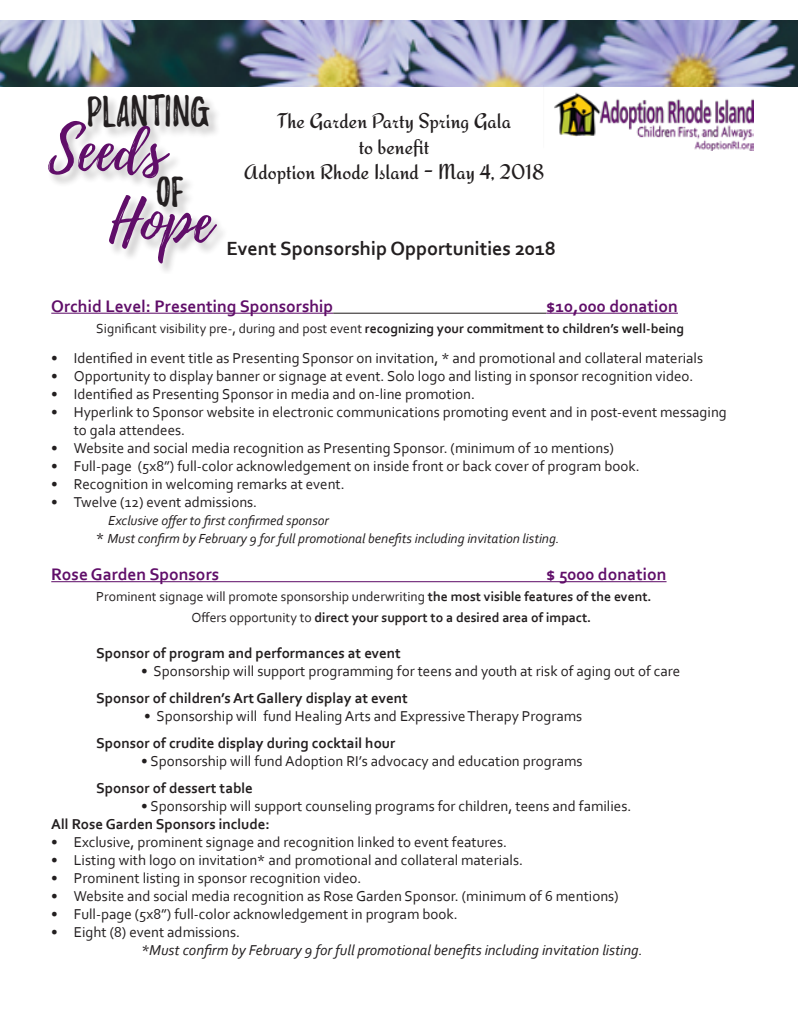
<style>
.page{position:relative;width:810px;height:1035px;background:#fff}
.page>*{position:absolute;margin:0;border:0;box-sizing:border-box;transform-origin:0 0}
.t1{font:59.75px "Playlist Script";color:#600e69}
.t2{font:38px "Playlist Caps";color:#231f20}
.t3{font:21.25px "Redressed";color:#231f20}
.t4{font:700 20px "Corbel";color:#231f20}
.t5{font:700 17.5px "Corbel";color:#600e69}
.t6{font:15px/18px "Corbel";color:#231f20}
.t7{font:700 15px "Corbel";color:#231f20}
.t8{font:italic 15px "Corbel";color:#231f20}
.t9{font:700 13.75px "Corbel";color:#231f20}
.t10{font:italic 13.75px "Corbel";color:#231f20}
.t11{font:13.75px "Corbel";color:#231f20}
.s1{font-weight:400}
.s2{font-style:normal;font-size:15px}
.s3{font-weight:700}
</style>
<div class="page">
<hr style="left:51px;top:313px;width:282px;height:1px;background:#600e69">
<hr style="left:333px;top:313px;width:213px;height:1px;background:#231f20">
<hr style="left:546px;top:313px;width:132px;height:1px;background:#600e69">
<hr style="left:51px;top:581px;width:616px;height:1px;background:#600e69">
<img style="left:0;top:20px;width:798px;height:67px">
<div style="left:46px;top:91px;width:182px;height:183px;background:#231f20;opacity:.22"></div>
<img style="left:543px;top:86px;width:211px;height:65px">
<p class="t2" style="left:86px;top:93px;width:125px">PLANTING</p>
<p class="t3" style="left:277px;top:104px;width:235px">The Garden Party Spring Gala</p>
<p class="t3" style="left:359px;top:129px;width:72px">to benefit</p>
<p class="t3" style="left:244px;top:155px;width:302px">Adoption Rhode Island - May 4, 2018</p>
<p class="t1" style="left:48px;top:107px;width:119px">Seeds</p>
<p class="t2" style="left:156px;top:175px;width:29px">OF</p>
<p class="t1" style="left:109px;top:179px;width:105px">Hope</p>
<p class="t4" style="left:226px;top:236px;width:331px">Event Sponsorship Opportunities 2018</p>
<p class="t5" style="left:51px;top:295px;width:283px">Orchid Level: Presenting Sponsorship</p>
<p class="t5" style="left:546px;top:295px;width:133px">$10,000 donation</p>
<p class="t9" style="left:96px;top:320px;width:589px"><span class="s1">Significant visibility pre-, during and post event</span> recognizing your commitment to children’s well-being</p>
<p class="t6" style="left:51px;top:348px;width:653px">• Identified in event title as Presenting Sponsor on invitation, * and promotional and collateral materials</p>
<p class="t6" style="left:51px;top:366px;width:644px">• Opportunity to display banner or signage at event. Solo logo and listing in sponsor recognition video.</p>
<p class="t6" style="left:51px;top:384px;width:425px">• Identified as Presenting Sponsor in media and on-line promotion.</p>
<p class="t6" style="left:74px;top:402px;width:655px;text-indent:-22px">• Hyperlink to Sponsor website in electronic communications promoting event and in post-event messaging to gala attendees.</p>
<p class="t6" style="left:51px;top:438px;width:564px">• Website and social media recognition as Presenting Sponsor. (minimum of 10 mentions)</p>
<p class="t6" style="left:51px;top:456px;width:590px">• Full-page (5x8”) full-color acknowledgement on inside front or back cover of program book.</p>
<p class="t6" style="left:51px;top:474px;width:295px">• Recognition in welcoming remarks at event.</p>
<p class="t6" style="left:51px;top:492px;width:207px">• Twelve (12) event admissions.</p>
<p class="t10" style="left:108px;top:512px;width:222px">Exclusive offer to first confirmed sponsor</p>
<p class="t10" style="left:96px;top:530px;width:465px"><span class="s2">*</span> Must confirm by February 9 for full promotional benefits including invitation listing.</p>
<p class="t5" style="left:51px;top:563px;width:169px">Rose Garden Sponsors</p>
<p class="t5" style="left:546px;top:563px;width:122px">$ 5000 donation</p>
<p class="t11" style="left:96px;top:588px;width:557px">Prominent signage will promote sponsorship underwriting <span class="s3">the most visible features of the event.</span></p>
<p class="t9" style="left:191px;top:609px;width:401px"><span class="s1">Offers opportunity to</span> direct your support to a desired area of impact.</p>
<p class="t7" style="left:96px;top:644px;width:306px">Sponsor of program and performances at event</p>
<p class="t6" style="left:141px;top:662px;width:540px">• Sponsorship will support programming for teens and youth at risk of aging out of care</p>
<p class="t7" style="left:96px;top:689px;width:313px">Sponsor of children’s Art Gallery display at event</p>
<p class="t6" style="left:144px;top:707px;width:439px">• Sponsorship will fund Healing Arts and ExpressiveTherapy Programs</p>
<p class="t7" style="left:96px;top:734px;width:301px">Sponsor of crudite display during cocktail hour</p>
<p class="t6" style="left:141px;top:752px;width:443px">• Sponsorship will fund Adoption RI’s advocacy and education programs</p>
<p class="t7" style="left:96px;top:779px;width:158px">Sponsor of dessert table</p>
<p class="t6" style="left:141px;top:797px;width:492px">• Sponsorship will support counseling programs for children, teens and families.</p>
<p class="t7" style="left:51px;top:815px;width:220px">All Rose Garden Sponsors include:</p>
<p class="t6" style="left:51px;top:833px;width:457px">• Exclusive, prominent signage and recognition linked to event features.</p>
<p class="t6" style="left:51px;top:851px;width:473px">• Listing with logo on invitation* and promotional and collateral materials.</p>
<p class="t6" style="left:51px;top:869px;width:312px">• Prominent listing in sponsor recognition video.</p>
<p class="t6" style="left:51px;top:887px;width:569px">• Website and social media recognition as Rose Garden Sponsor. (minimum of 6 mentions)</p>
<p class="t6" style="left:51px;top:905px;width:408px">• Full-page (5x8”) full-color acknowledgement in program book.</p>
<p class="t6" style="left:51px;top:923px;width:190px">• Eight (8) event admissions.</p>
<p class="t8" style="left:141px;top:941px;width:503px">*Must confirm by February 9 for full promotional benefits including invitation listing.</p>
</div>
